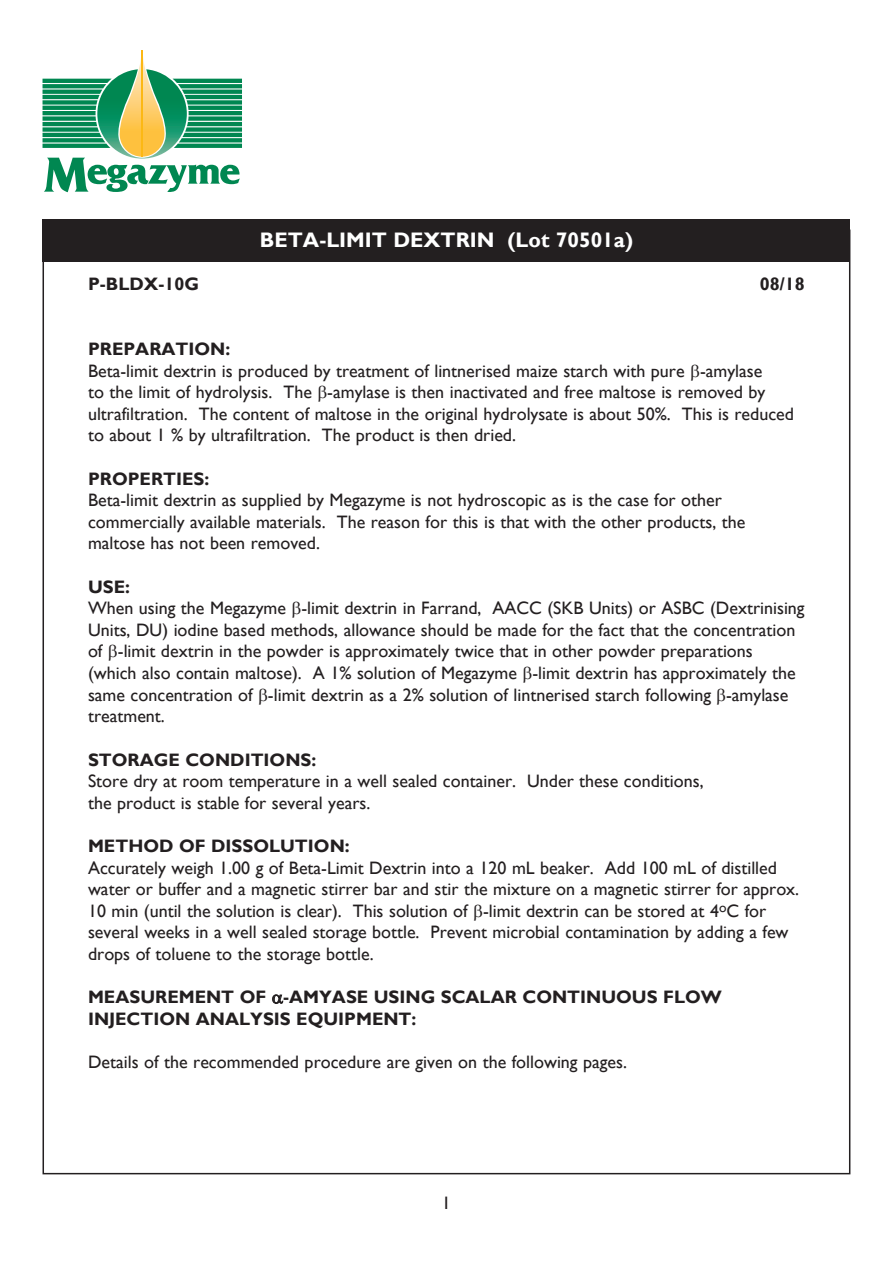
<style>
.page{position:relative;width:893px;height:1263px;background:#fff}
.page>*{position:absolute;margin:0;border:0;box-sizing:border-box;transform-origin:0 0}
.Top_of_Page_Header{font:700 21px "Gill Sans";color:#fff}
.Bodycopy{font:18px/21.6px "Gill Sans";color:#231f20}
.Bodycopy-2{font:700 18px/21.6px "Gill Sans";color:#231f20}
</style>
<div class="page">
<div style="left:43px;top:219px;width:807px;height:43px;background:#231f20"></div>
<svg style="left:43px;top:50px;width:199px;height:142px"></svg>
<hr style="left:142px;top:50px;width:1px;height:107px;background:#fcb814">
<svg style="left:272px;top:994px;width:12px;height:10px"></svg>
<p class="Top_of_Page_Header" style="left:260px;top:227px;width:375px">BETA-LIMIT DEXTRIN (Lot 70501a)</p>
<p class="Bodycopy-2" style="left:88px;top:274px;width:113px">P-BLDX-10G</p>
<p class="Bodycopy-2" style="left:760px;top:274px;width:46px">08/18</p>
<p class="Bodycopy-2" style="left:88px;top:339px;width:144px">PREPARATION:</p>
<p class="Bodycopy" style="left:88px;top:360px;width:707px">Beta-limit dextrin is produced by treatment of lintnerised maize starch with pure -amylase<br>to the limit of hydrolysis. The -amylase is then inactivated and free maltose is removed by ultrafiltration. The content of maltose in the original hydrolysate is about 50%. This is reduced to about 1 % by ultrafiltration. The product is then dried.</p>
<p class="Bodycopy-2" style="left:88px;top:468px;width:123px">PROPERTIES:</p>
<p class="Bodycopy" style="left:88px;top:490px;width:659px">Beta-limit dextrin as supplied by Megazyme is not hydroscopic as is the case for other commercially available materials. The reason for this is that with the other products, the maltose has not been removed.</p>
<p class="Bodycopy-2" style="left:88px;top:576px;width:43px">USE:</p>
<p class="Bodycopy" style="left:88px;top:598px;width:718px">When using the Megazyme -limit dextrin in Farrand, AACC (SKB Units) or ASBC (Dextrinising Units, DU) iodine based methods, allowance should be made for the fact that the concentration of -limit dextrin in the powder is approximately twice that in other powder preparations (which also contain maltose). A 1% solution of Megazyme -limit dextrin has approximately the same concentration of -limit dextrin as a 2% solution of lintnerised starch following -amylase treatment.</p>
<p class="Bodycopy-2" style="left:88px;top:749px;width:230px">STORAGE CONDITIONS:</p>
<p class="Bodycopy" style="left:88px;top:770px;width:617px">Store dry at room temperature in a well sealed container. Under these conditions, the product is stable for several years.</p>
<p class="Bodycopy-2" style="left:88px;top:835px;width:263px">METHOD OF DISSOLUTION:</p>
<p class="Bodycopy" style="left:88px;top:857px;width:713px">Accurately weigh 1.00 g of Beta-Limit Dextrin into a 120 mL beaker. Add 100 mL of distilled water or buffer and a magnetic stirrer bar and stir the mixture on a magnetic stirrer for approx.<br>10 min (until the solution is clear). This solution of -limit dextrin can be stored at 4<sup>o</sup>C for several weeks in a well sealed storage bottle. Prevent microbial contamination by adding a few drops of toluene to the storage bottle.</p>
<p class="Bodycopy-2" style="left:88px;top:987px;width:635px">MEASUREMENT OF -AMYASE USING SCALAR CONTINUOUS FLOW<br>INJECTION ANALYSIS EQUIPMENT:</p>
<p class="Bodycopy" style="left:88px;top:1051px;width:540px">Details of the recommended procedure are given on the following pages.</p>
<p class="Bodycopy" style="left:442px;top:1192px;width:10px">1</p>
</div>
